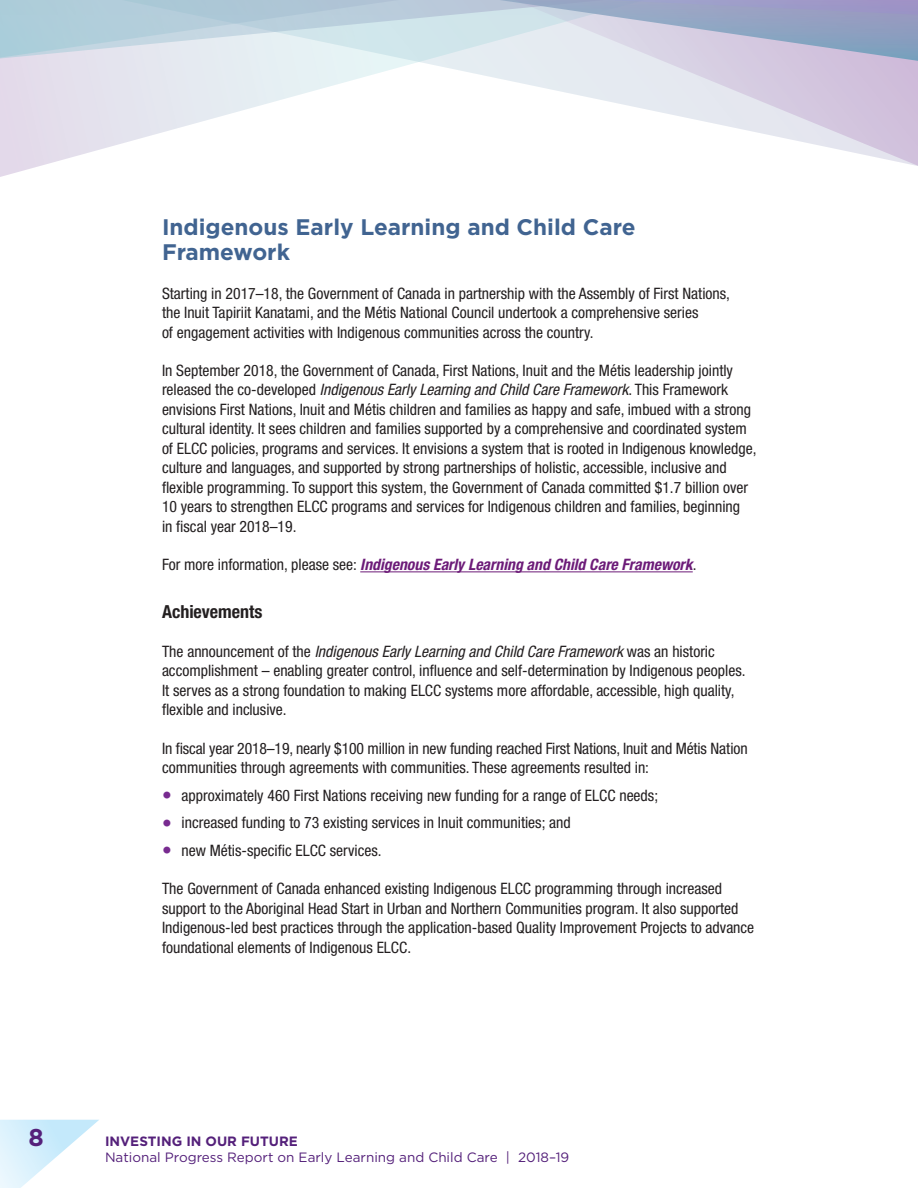
<style>
.page{position:relative;width:918px;height:1188px;background:#fff}
.page>*{position:absolute;margin:0;border:0;box-sizing:border-box;transform-origin:0 0}
.t1{font:700 24.3px "Gotham";color:#54207a}
.t2{font:700 22.5px/25.5px "Gotham";color:#416491}
.t3{font:700 condensed 18px "Helvetica Neue LT Std";color:#231f20}
.t4{font:condensed 15.75px/19.5px "Helvetica Neue LT Std";color:#231f20}
.t5{font:italic 700 condensed 15.75px "Helvetica Neue LT Std";color:#6c1b78}
.t6{font:13.5px "Gotham";color:#54207a}
.t7{font:700 13.5px "Gotham";color:#54207a}
.s1{font-style:italic}
.s2{font-weight:400;font-style:normal;color:#231f20}
.s3{font-weight:800;font-size:19.5px;color:#782b90}
</style>
<div class="page">
<svg style="left:0;top:1120px;width:99px;height:68px"></svg>
<svg style="left:0;top:0;width:918px;height:166px"></svg>
<hr style="left:360px;top:571px;width:333px;height:1px;background:#6c1b78">
<h2 class="t2" style="left:162px;top:213px;width:475px">Indigenous Early Learning and Child Care<br>Framework</h2>
<p class="t4" style="left:162px;top:283px;width:570px">Starting in 2017–18, the Government of Canada in partnership with the Assembly of First Nations, the Inuit Tapiriit Kanatami, and the Métis National Council undertook a comprehensive series<br>of engagement activities with Indigenous communities across the country.</p>
<p class="t4" style="left:162px;top:360px;width:596px">In September 2018, the Government of Canada, First Nations, Inuit and the Métis leadership jointly released the co-developed <span class="s1">Indigenous Early Learning and Child Care Framework</span>. This Framework envisions First Nations, Inuit and Métis children and families as happy and safe, imbued with a strong cultural identity. It sees children and families supported by a comprehensive and coordinated system of ELCC policies, programs and services. It envisions a system that is rooted in Indigenous knowledge, culture and languages, and supported by strong partnerships of holistic, accessible, inclusive and flexible programming. To support this system, the Government of Canada committed $1.7 billion over 10 years to strengthen ELCC programs and services for Indigenous children and families, beginning<br>in fiscal year 2018–19.</p>
<p class="t5" style="left:162px;top:555px;width:536px"><span class="s2">For more information, please see:</span> Indigenous Early Learning and Child Care Framework<span class="s2">.</span></p>
<p class="t3" style="left:162px;top:601px;width:102px">Achievements</p>
<p class="t4" style="left:162px;top:641px;width:585px">The announcement of the <span class="s1">Indigenous Early Learning and Child Care Framework</span> was an historic accomplishment – enabling greater control, influence and self-determination by Indigenous peoples.<br>It serves as a strong foundation to making ELCC systems more affordable, accessible, high quality, flexible and inclusive.</p>
<p class="t4" style="left:162px;top:738px;width:587px">In fiscal year 2018–19, nearly $100 million in new funding reached First Nations, Inuit and Métis Nation communities through agreements with communities. These agreements resulted in:</p>
<p class="t4" style="left:162px;top:785px;width:498px"><span class="s3">•</span> approximately 460 First Nations receiving new funding for a range of ELCC needs;</p>
<p class="t4" style="left:162px;top:813px;width:410px"><span class="s3">•</span> increased funding to 73 existing services in Inuit communities; and</p>
<p class="t4" style="left:162px;top:840px;width:221px"><span class="s3">•</span> new Métis-specific ELCC services.</p>
<p class="t4" style="left:162px;top:879px;width:594px">The Government of Canada enhanced existing Indigenous ELCC programming through increased support to the Aboriginal Head Start in Urban and Northern Communities program. It also supported Indigenous-led best practices through the application-based Quality Improvement Projects to advance foundational elements of Indigenous ELCC.</p>
<h1 class="t1" style="left:29px;top:1123px;width:17px">8</h1>
<p class="t7" style="left:105px;top:1133px;width:194px">INVESTING IN OUR FUTURE</p>
<p class="t6" style="left:105px;top:1150px;width:466px">National Progress Report on Early Learning and Child Care | 2018–19</p>
</div>
